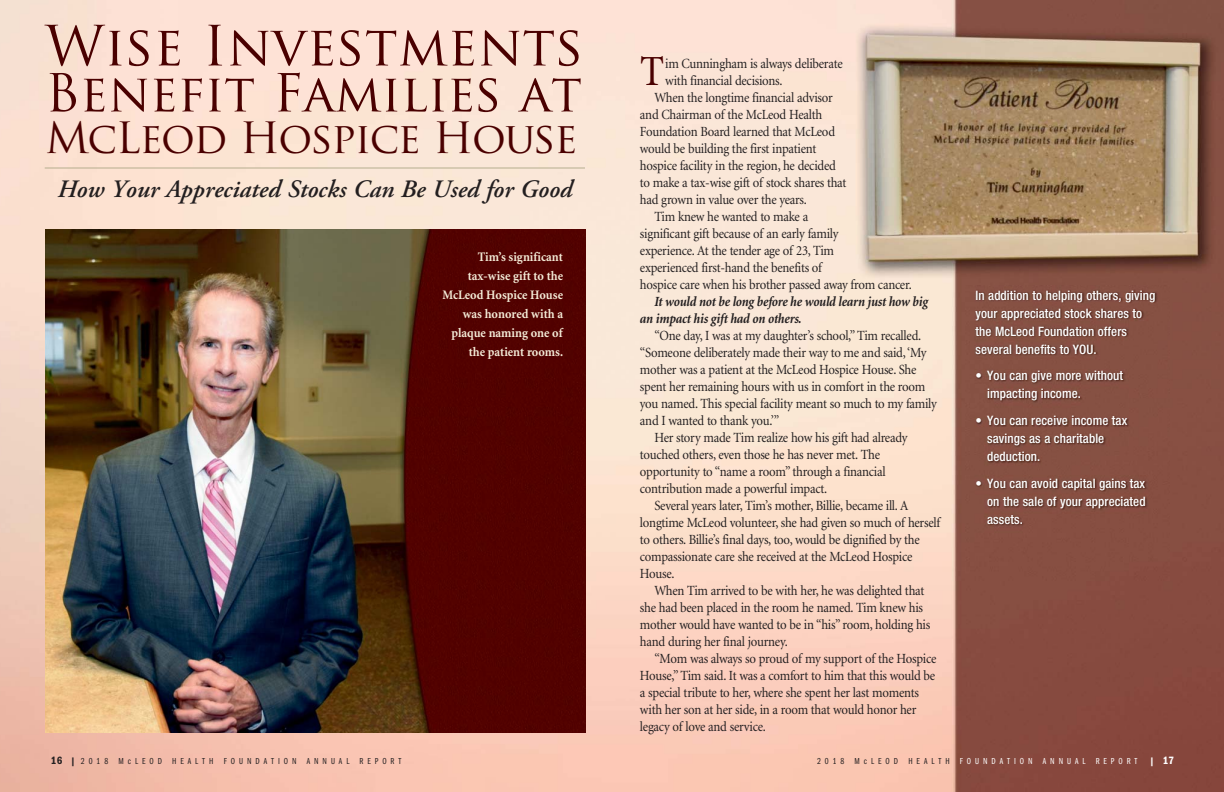
<style>
.page{position:relative;width:1224px;height:792px;background:#fff}
.page>*{position:absolute;margin:0;border:0;box-sizing:border-box;transform-origin:0 0}
.t1{font:54px "Trajan Pro";color:#4a0000}
.t2{font:51px "Trajan Pro";letter-spacing:-.005em;color:#4a0000}
.t3{font:43px "Minion";color:#4a0000;scale:.92 1}
.t4{font:42px "Trajan Pro";letter-spacing:-.035em;color:#4a0000}
.t5{font:italic 600 25px "Adobe Garamond Pro";color:#231f20}
.t6{font:14px "Minion";letter-spacing:-.02em;color:#231f20;scale:.91 1}
.t7{font:italic 700 14px/17px "Minion";letter-spacing:-.02em;color:#231f20;scale:.91 1}
.t8{font:500 condensed 13px/18px "Helvetica Neue LT Std";letter-spacing:.005em;color:#fff}
.t9{font:700 13px/19px "Minion";color:#f4ebd7;text-align:right;scale:.95 1}
.t10{font:11px "ITC Franklin Gothic Std Dm Cd";color:#fff}
.t11{font:9px "ITC Franklin Gothic Std Bk Cp";letter-spacing:.445em;color:#231f20}
.t12{font:9px "ITC Franklin Gothic Std Bk Cp";letter-spacing:.445em;color:#fff}
.s1{font-family:"ITC Franklin Gothic Std Dm Cd";font-size:11px}
.s2{font-family:"ITC Franklin Gothic Std Dm Cd";font-size:8.7px}
.s3{color:#231f20}
.s4{font-size:8.7px}
</style>
<div class="page">
<img style="left:0;top:0;width:1224px;height:792px">
<hr style="left:45px;top:168px;width:540px;height:1px;background:#b6ae8f">
<img style="left:965px;top:286px;width:204px;height:295px">
<img style="left:45px;top:230px;width:540px;height:503px">
<h1 class="t1" style="left:45px;top:15px;width:540px">Wise Investments</h1>
<h2 class="t2" style="left:45px;top:64px;width:539px">Benefit Families at</h2>
<h3 class="t4" style="left:45px;top:114px;width:534px">McLeod Hospice House</h3>
<h3 class="t5" style="left:57px;top:179px;width:517px">How Your Appreciated Stocks Can Be Used for Good</h3>
<p class="t9" style="left:442px;top:248px;width:128px">Tim’s significant tax-wise gift to the<br>McLeod Hospice House was honored with a plaque naming one of the patient rooms.</p>
<h3 class="t3" style="left:640px;top:54px;width:28px">T</h3>
<p class="t6" style="left:665px;top:58px;width:197px">im Cunningham is always deliberate</p>
<p class="t6" style="left:665px;top:75px;width:130px">with financial decisions.</p>
<p class="t6" style="left:654px;top:92px;width:198px">When the longtime financial advisor</p>
<p class="t6" style="left:640px;top:109px;width:202px">and Chairman of the McLeod Health</p>
<p class="t6" style="left:640px;top:126px;width:216px">Foundation Board learned that McLeod</p>
<p class="t6" style="left:640px;top:143px;width:196px">would be building the first inpatient</p>
<p class="t6" style="left:640px;top:160px;width:217px">hospice facility in the region, he decided</p>
<p class="t6" style="left:640px;top:177px;width:228px">to make a tax-wise gift of stock shares that</p>
<p class="t6" style="left:640px;top:194px;width:185px">had grown in value over the years.</p>
<p class="t6" style="left:654px;top:211px;width:171px">Tim knew he wanted to make a</p>
<p class="t6" style="left:640px;top:228px;width:220px">significant gift because of an early family</p>
<p class="t6" style="left:640px;top:245px;width:215px">experience. At the tender age of 23, Tim</p>
<p class="t6" style="left:640px;top:262px;width:202px">experienced first-hand the benefits of</p>
<p class="t6" style="left:640px;top:279px;width:300px">hospice care when his brother passed away from cancer.</p>
<p class="t7" style="left:640px;top:294px;width:318px;text-indent:14px">It would not be long before he would learn just how big an impact his gift had on others.</p>
<p class="t6" style="left:654px;top:330px;width:295px">“One day, I was at my daughter’s school,” Tim recalled.</p>
<p class="t6" style="left:640px;top:347px;width:316px">“Someone deliberately made their way to me and said, ‘My</p>
<p class="t6" style="left:640px;top:364px;width:305px">mother was a patient at the McLeod Hospice House. She</p>
<p class="t6" style="left:640px;top:381px;width:315px">spent her remaining hours with us in comfort in the room</p>
<p class="t6" style="left:640px;top:398px;width:328px">you named. This special facility meant so much to my family</p>
<p class="t6" style="left:640px;top:415px;width:155px">and I wanted to thank you.’”</p>
<p class="t6" style="left:654px;top:432px;width:280px">Her story made Tim realize how his gift had already</p>
<p class="t6" style="left:640px;top:449px;width:265px">touched others, even those he has never met. The</p>
<p class="t6" style="left:640px;top:466px;width:271px">opportunity to “name a room” through a financial</p>
<p class="t6" style="left:640px;top:483px;width:207px">contribution made a powerful impact.</p>
<p class="t6" style="left:654px;top:500px;width:281px">Several years later, Tim’s mother, Billie, became ill. A</p>
<p class="t6" style="left:640px;top:517px;width:331px">longtime McLeod volunteer, she had given so much of herself</p>
<p class="t6" style="left:640px;top:534px;width:309px">to others. Billie’s final days, too, would be dignified by the</p>
<p class="t6" style="left:640px;top:551px;width:301px">compassionate care she received at the McLeod Hospice</p>
<p class="t6" style="left:640px;top:568px;width:40px">House.</p>
<p class="t6" style="left:654px;top:585px;width:298px">When Tim arrived to be with her, he was delighted that</p>
<p class="t6" style="left:640px;top:602px;width:313px">she had been placed in the room he named. Tim knew his</p>
<p class="t6" style="left:640px;top:619px;width:320px">mother would have wanted to be in “his” room, holding his</p>
<p class="t6" style="left:640px;top:636px;width:164px">hand during her final journey.</p>
<p class="t6" style="left:654px;top:653px;width:311px">“Mom was always so proud of my support of the Hospice</p>
<p class="t6" style="left:640px;top:670px;width:326px">House,” Tim said. It was a comfort to him that this would be</p>
<p class="t6" style="left:640px;top:687px;width:308px">a special tribute to her, where she spent her last moments</p>
<p class="t6" style="left:640px;top:704px;width:305px">with her son at her side, in a room that would honor her</p>
<p class="t6" style="left:640px;top:721px;width:140px">legacy of love and service.</p>
<p class="t8" style="left:975px;top:287px;width:181px">In addition to helping others, giving your appreciated stock shares to the McLeod Foundation offers several benefits to YOU.</p>
<p class="t8" style="left:987px;top:368px;width:137px;text-indent:-12px">• You can give more without impacting income.</p>
<p class="t8" style="left:987px;top:413px;width:142px;text-indent:-12px">• You can receive income tax savings as a charitable deduction.</p>
<p class="t8" style="left:987px;top:475px;width:160px;text-align:justify;text-indent:-12px">• You can avoid capital gains tax on the sale of your appreciated assets.</p>
<p class="t11" style="left:51px;top:756px;width:352px"><span class="s1">16</span> <span class="s2">|</span> 2018 McLEOD HEALTH FOUNDATION ANNUAL REPORT</p>
<p class="t12" style="left:817px;top:756px;width:322px"><span class="s3">2018 McLEOD HEALTH</span> FOUNDATION ANNUAL REPORT</p>
<p class="t10" style="left:1150px;top:754px;width:26px"><span class="s4">|</span> 17</p>
</div>
